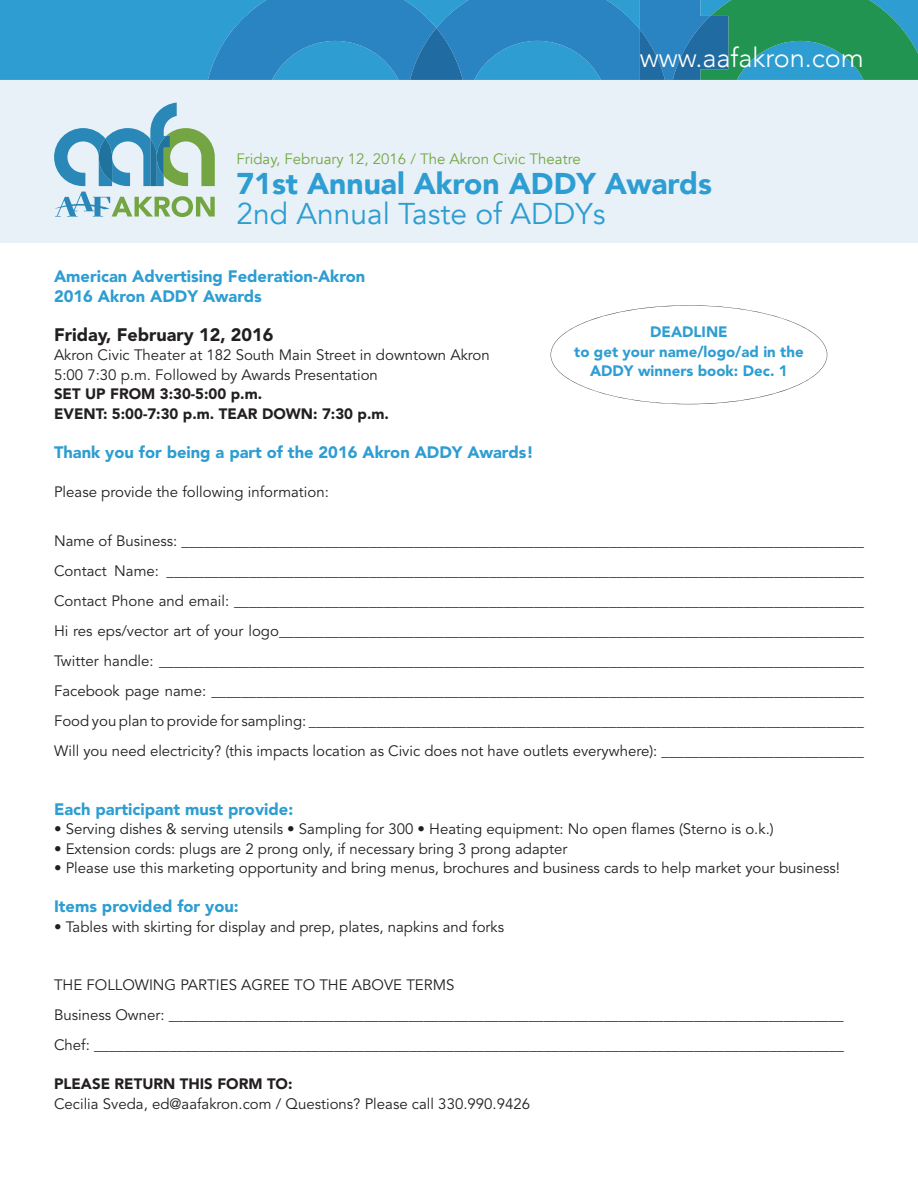
<style>
.page{position:relative;width:918px;height:1188px;background:#fff}
.page>*{position:absolute;margin:0;border:0;box-sizing:border-box;transform-origin:0 0}
.t1{font:900 30px "Avenir";color:#2d9dd2}
.t2{font:30px "Avenir";color:#2d9dd2}
.t3{font:300 27px "Avenir";color:#fff}
.t4{font:900 18px "Avenir LT Std";color:#231f20}
.t5{font:900 16.5px/19.5px "Avenir LT Std";color:#2d9dd2}
.t6{font:15px/30px "Avenir LT Std";color:#231f20}
.t7{font:900 15px/19.5px "Avenir LT Std";color:#231f20}
.t8{font:900 15px/19.5px "Avenir LT Std";color:#2d9dd2;text-align:center}
.t9{font:15px "Avenir";color:#73a642}
</style>
<div class="page">
<div style="left:0;top:80px;width:918px;height:163px;background:#e9f1f8"></div>
<div style="left:0;top:0;width:208px;height:80px;background:#2d9dd2"></div>
<svg style="left:54px;top:103px;width:161px;height:83px"></svg>
<svg style="left:55px;top:192px;width:160px;height:25px"></svg>
<svg style="left:208px;top:0;width:710px;height:80px"></svg>
<svg style="left:551px;top:305px;width:276px;height:99px"></svg>
<h2 class="t3" style="left:640px;top:40px;width:226px">www.aafakron.com</h2>
<p class="t9" style="left:237px;top:149px;width:346px">Friday, February 12, 2016 / The Akron Civic Theatre</p>
<h1 class="t1" style="left:237px;top:164px;width:477px">71st Annual Akron ADDY Awards</h1>
<h1 class="t2" style="left:237px;top:194px;width:371px">2nd Annual Taste of ADDYs</h1>
<p class="t5" style="left:54px;top:268px;width:313px">American Advertising Federation-Akron<br>2016 Akron ADDY Awards</p>
<p class="t4" style="left:54px;top:327px;width:221px">Friday, February 12, 2016</p>
<p class="t6" style="left:54px;top:347px;width:437px;line-height:19.5px">Akron Civic Theater at 182 South Main Street in downtown Akron<br>5:00 7:30 p.m. Followed by Awards Presentation</p>
<p class="t7" style="left:54px;top:386px;width:336px">SET UP FROM 3:30-5:00 p.m.<br>EVENT: 5:00-7:30 p.m. TEAR DOWN: 7:30 p.m.</p>
<p class="t5" style="left:54px;top:444px;width:481px">Thank you for being a part of the 2016 Akron ADDY Awards!</p>
<p class="t6" style="left:54px;top:478px;width:276px">Please provide the following information:</p>
<p class="t6" style="left:54px;top:527px;width:812px;text-align:justify">Name of Business: ___________________________________________________________________________________________ Contact Name: _____________________________________________________________________________________________ Contact Phone and email: ____________________________________________________________________________________ Hi res eps/vector art of your logo______________________________________________________________________________ Twitter handle: ______________________________________________________________________________________________ Facebook page name: _______________________________________________________________________________________ Food you plan to provide for sampling: __________________________________________________________________________ Will you need electricity? (this impacts location as Civic does not have outlets everywhere): ___________________________</p>
<p class="t8" style="left:574px;top:323px;width:231px">DEADLINE<br>to get your name/logo/ad in the<br>ADDY winners book: Dec. 1</p>
<p class="t5" style="left:54px;top:801px;width:241px">Each participant must provide:</p>
<p class="t6" style="left:54px;top:815px;width:721px">• Serving dishes &amp; serving utensils • Sampling for 300 • Heating equipment: No open flames (Sterno is o.k.)</p>
<p class="t6" style="left:54px;top:835px;width:515px">• Extension cords: plugs are 2 prong only, if necessary bring 3 prong adapter</p>
<p class="t6" style="left:54px;top:854px;width:788px">• Please use this marketing opportunity and bring menus, brochures and business cards to help market your business!</p>
<p class="t5" style="left:54px;top:898px;width:186px">Items provided for you:</p>
<p class="t6" style="left:54px;top:913px;width:452px">• Tables with skirting for display and prep, plates, napkins and forks</p>
<p class="t6" style="left:54px;top:971px;width:792px">THE FOLLOWING PARTIES AGREE TO THE ABOVE TERMS<br>Business Owner: __________________________________________________________________________________________<br>Chef: ____________________________________________________________________________________________________</p>
<p class="t7" style="left:54px;top:1076px;width:240px">PLEASE RETURN THIS FORM TO:</p>
<p class="t6" style="left:54px;top:1090px;width:478px">Cecilia Sveda, ed@aafakron.com / Questions? Please call 330.990.9426</p>
</div>
